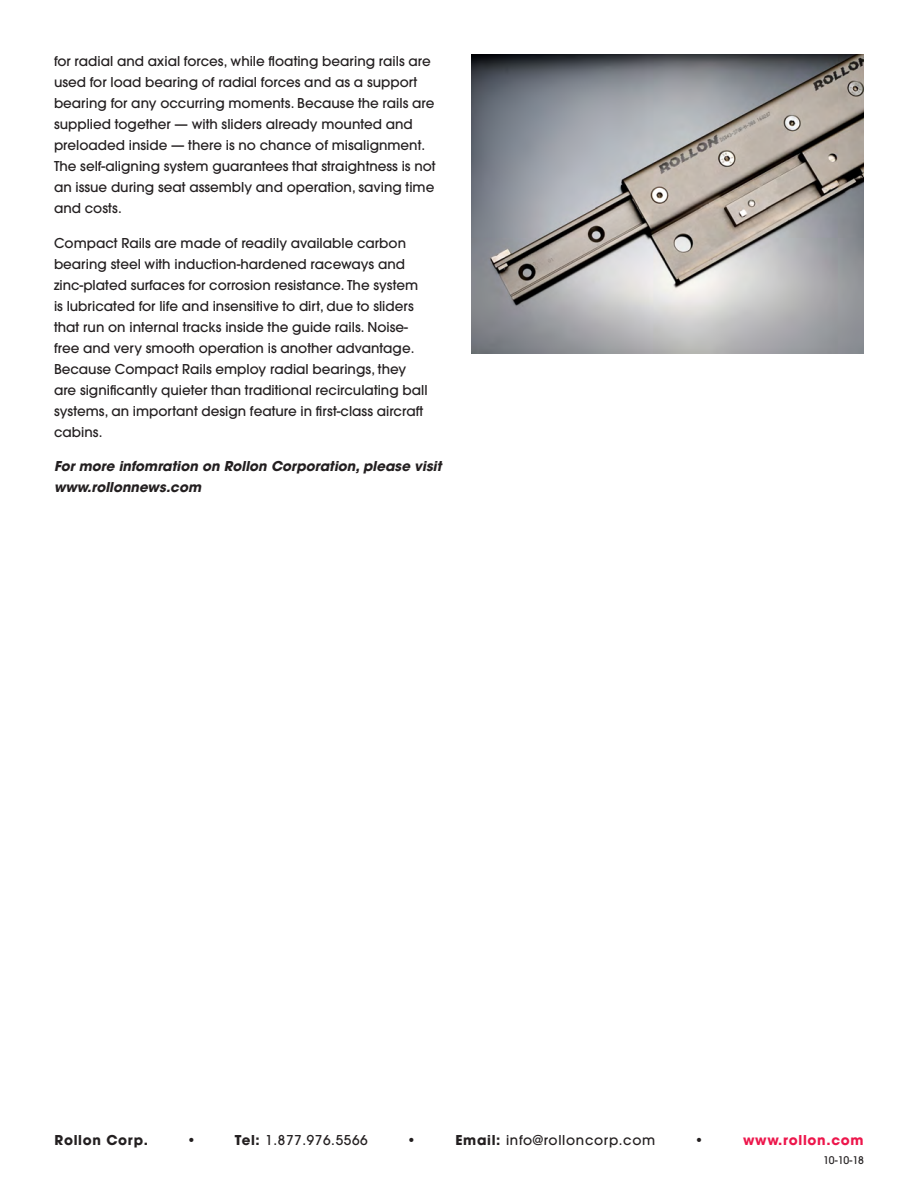
<style>
.page{position:relative;width:918px;height:1188px;background:#fff}
.page>*{position:absolute;margin:0;border:0;box-sizing:border-box;transform-origin:0 0}
.t1{font:500 13.5px/21px "Avant Garde";color:#231f20}
.t2{font:italic 700 13.5px/21px "Avant Garde";color:#231f20}
.t3{font:500 13.5px "Avant Garde";letter-spacing:.05em;color:#231f20}
.t4{font:700 13.5px "Avant Garde";letter-spacing:.05em;color:#231f20}
.t5{font:700 13.5px "Avant Garde";letter-spacing:.05em;color:#ed164b}
.t6{font:500 10.5px "Avant Garde";color:#231f20}
.s1{font-weight:700}
</style>
<div class="page">
<img style="left:471px;top:54px;width:393px;height:299px">
<p class="t1" style="left:54px;top:51px;width:383px">for radial and axial forces, while floating bearing rails are used for load bearing of radial forces and as a support bearing for any occurring moments. Because the rails are supplied together — with sliders already mounted and preloaded inside — there is no chance of misalignment.<br>The self-aligning system guarantees that straightness is not an issue during seat assembly and operation, saving time and costs.</p>
<p class="t1" style="left:54px;top:232px;width:375px">Compact Rails are made of readily available carbon bearing steel with induction-hardened raceways and zinc-plated surfaces for corrosion resistance. The system is lubricated for life and insensitive to dirt, due to sliders that run on internal tracks inside the guide rails. Noise&shy;free and very smooth operation is another advantage.<br>Because Compact Rails employ radial bearings, they are significantly quieter than traditional recirculating ball systems, an important design feature in first-class aircraft cabins.</p>
<p class="t2" style="left:54px;top:456px;width:389px">For more infomration on Rollon Corporation, please visit www.rollonnews.com</p>
<p class="t4" style="left:55px;top:1131px;width:95px">Rollon Corp.</p>
<p class="t4" style="left:186px;top:1131px;width:11px">•</p>
<p class="t3" style="left:235px;top:1131px;width:134px"><span class="s1">Tel:</span> 1.877.976.5566</p>
<p class="t4" style="left:407px;top:1131px;width:11px">•</p>
<p class="t3" style="left:456px;top:1131px;width:201px"><span class="s1">Email:</span> info@rolloncorp.com</p>
<p class="t4" style="left:694px;top:1131px;width:11px">•</p>
<p class="t5" style="left:743px;top:1131px;width:122px">www.rollon.com</p>
<p class="t6" style="left:823px;top:1154px;width:42px">10-10-18</p>
</div>
